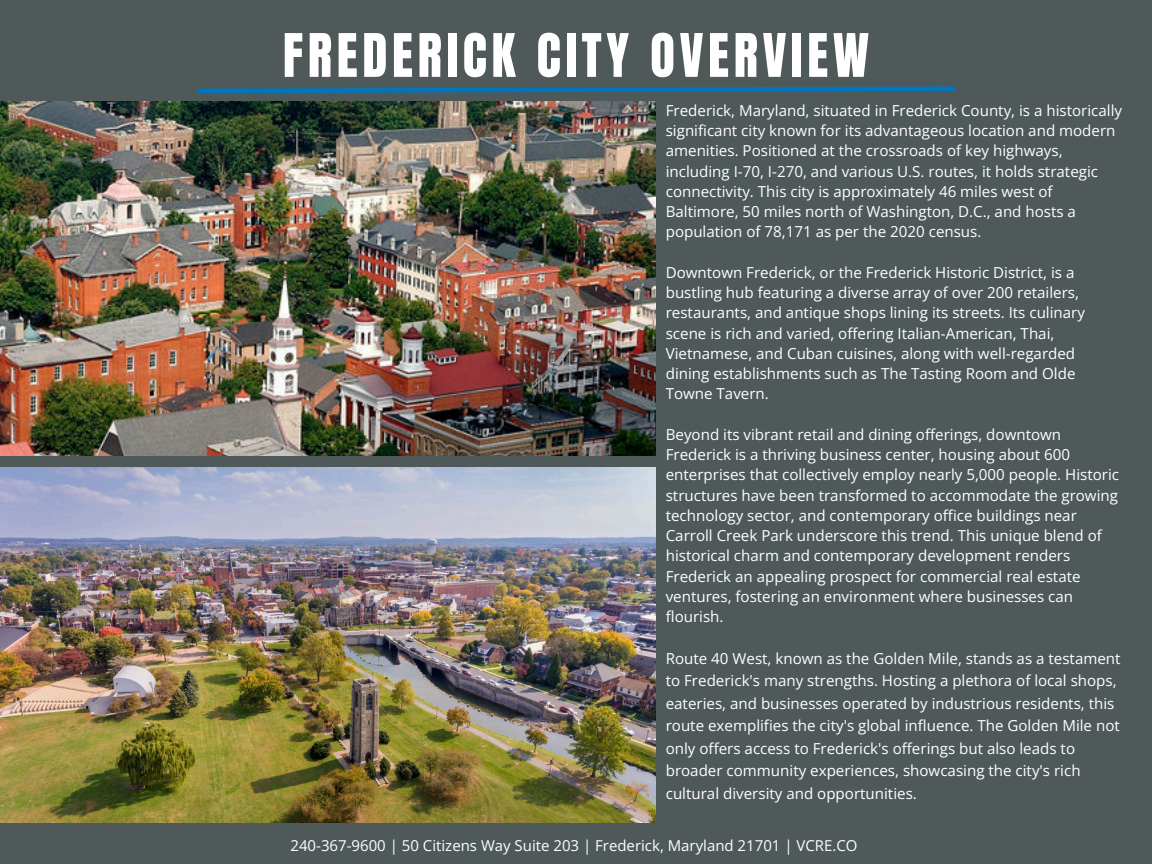
<style>
.page{position:relative;width:1152px;height:864px;background:#4f5959}
.page>*{position:absolute;margin:0;border:0;box-sizing:border-box;transform-origin:0 0}
.t1{font:51px "Anton";letter-spacing:.09em;color:#fff}
.t2{font:15.15px/20.2px "Open Sans";color:#fff}
.t3{font:15px "Open Sans";color:#fff}
</style>
<div class="page">
<img style="left:0;top:102px;width:656px;height:354px">
<img style="left:0;top:467px;width:656px;height:356px">
<svg style="left:197px;top:86px;width:758px;height:8px"></svg>
<h1 class="t1" style="left:283px;top:29px;width:588px">FREDERICK CITY OVERVIEW</h1>
<p class="t2" style="left:666px;top:100px;width:458px">Frederick, Maryland, situated in Frederick County, is a historically significant city known for its advantageous location and modern amenities. Positioned at the crossroads of key highways, including I-70, I-270, and various U.S. routes, it holds strategic connectivity. This city is approximately 46 miles west of Baltimore, 50 miles north of Washington, D.C., and hosts a population of 78,171 as per the 2020 census.</p>
<p class="t2" style="left:666px;top:262px;width:421px">Downtown Frederick, or the Frederick Historic District, is a bustling hub featuring a diverse array of over 200 retailers, restaurants, and antique shops lining its streets. Its culinary scene is rich and varied, offering Italian-American, Thai, Vietnamese, and Cuban cuisines, along with well-regarded dining establishments such as The Tasting Room and Olde Towne Tavern.</p>
<p class="t2" style="left:666px;top:424px;width:455px">Beyond its vibrant retail and dining offerings, downtown Frederick is a thriving business center, housing about 600 enterprises that collectively employ nearly 5,000 people. Historic structures have been transformed to accommodate the growing technology sector, and contemporary office buildings near Carroll Creek Park underscore this trend. This unique blend of historical charm and contemporary development renders Frederick an appealing prospect for commercial real estate ventures, fostering an environment where businesses can flourish.</p>
<p class="t2" style="left:666px;top:647px;width:456px;line-height:22.5px">Route 40 West, known as the Golden Mile, stands as a testament to Frederick's many strengths. Hosting a plethora of local shops, eateries, and businesses operated by industrious residents, this route exemplifies the city's global influence. The Golden Mile not only offers access to Frederick's offerings but also leads to broader community experiences, showcasing the city's rich cultural diversity and opportunities.</p>
<p class="t3" style="left:291px;top:836px;width:569px">240-367-9600 | 50 Citizens Way Suite 203 | Frederick, Maryland 21701 | VCRE.CO</p>
</div>
